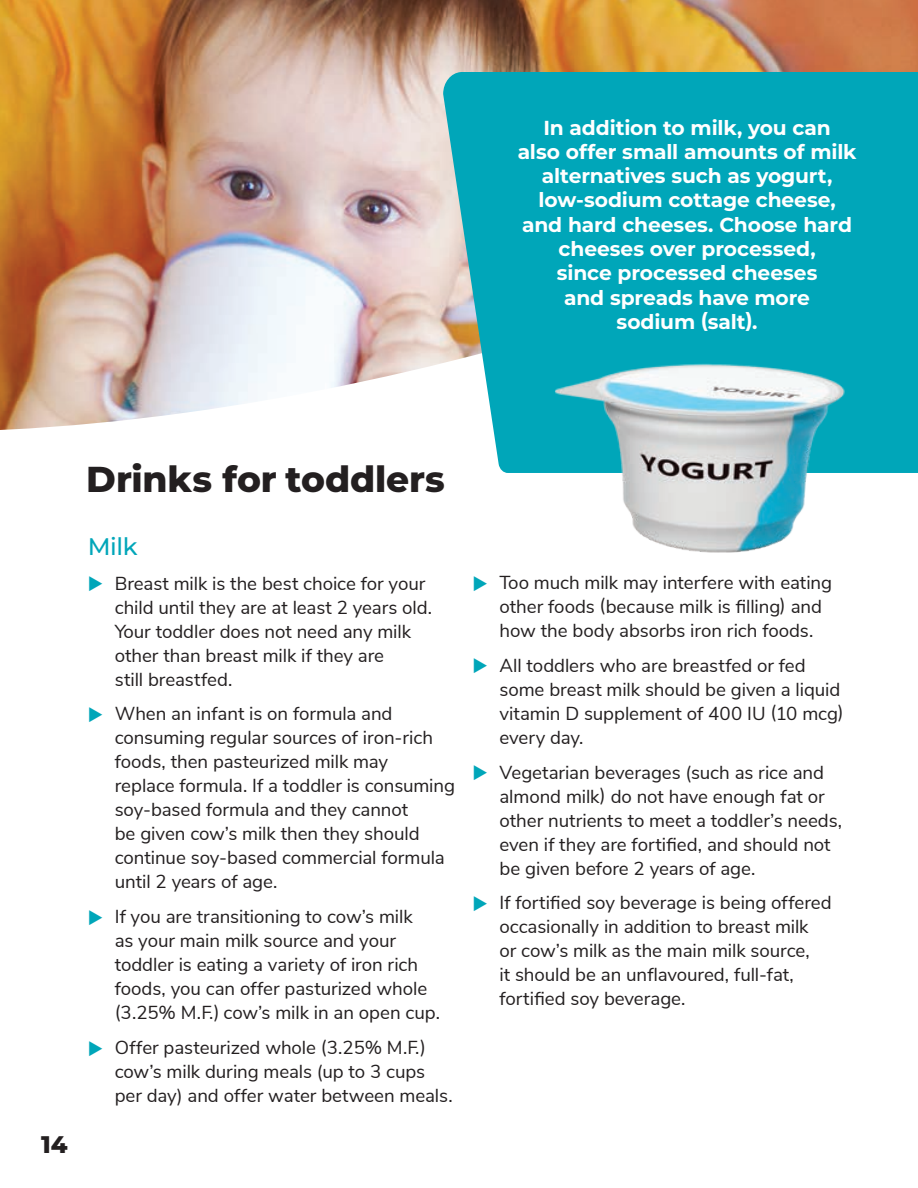
<style>
.page{position:relative;width:918px;height:1188px;background:#fff}
.page>*{position:absolute;margin:0;border:0;box-sizing:border-box;transform-origin:0 0}
.t1{font:800 36px "Montserrat";letter-spacing:-.005em;color:#231f20}
.t2{font:500 24px "Montserrat";color:#00a6b9}
.t3{font:800 24px "Montserrat";color:#231f20}
.t4{font:700 20.25px/24.3px "Montserrat";letter-spacing:-.005em;color:#fff;text-align:center}
.t5{font:18.75px/24px "Nunito Sans";letter-spacing:-.005em;color:#231f20}
.s1{color:#00a6b9}
</style>
<div class="page">
<img style="left:0;top:0;width:918px;height:284px">
<svg style="left:0;top:284px;width:443px;height:146px"></svg>
<svg style="left:443px;top:72px;width:475px;height:401px;background:#1ab"></svg>
<img style="left:545px;top:351px;width:341px;height:202px">
<p class="t4" style="left:518px;top:114px;width:340px">In addition to milk, you can<br>also offer small amounts of milk alternatives such as yogurt, low-sodium cottage cheese, and hard cheeses. Choose hard cheeses over processed,<br>since processed cheeses<br>and spreads have more<br>sodium (salt).</p>
<p class="t3" style="left:41px;top:1127px;width:28px">14</p>
<h1 class="t1" style="left:86px;top:453px;width:360px">Drinks for toddlers</h1>
<p class="t2" style="left:88px;top:530px;width:51px">Milk</p>
<p class="t5" style="left:115px;top:570px;width:319px;text-indent:-27px"><span class="s1">◆</span> Breast milk is the best choice for your child until they are at least 2 years old.<br>Your toddler does not need any milk other than breast milk if they are<br>still breastfed.</p>
<p class="t5" style="left:115px;top:701px;width:342px;text-indent:-27px"><span class="s1">◆</span> When an infant is on formula and consuming regular sources of iron-rich foods, then pasteurized milk may<br>replace formula. If a toddler is consuming soy-based formula and they cannot<br>be given cow’s milk then they should continue soy-based commercial formula until 2 years of age.</p>
<p class="t5" style="left:115px;top:904px;width:327px;text-indent:-27px"><span class="s1">◆</span> If you are transitioning to cow’s milk<br>as your main milk source and your toddler is eating a variety of iron rich foods, you can offer pasturized whole (3.25% M.F.) cow’s milk in an open cup.</p>
<p class="t5" style="left:115px;top:1034px;width:339px;text-indent:-27px"><span class="s1">◆</span> Offer pasteurized whole (3.25% M.F.) cow’s milk during meals (up to 3 cups per day) and offer water between meals.</p>
<p class="t5" style="left:500px;top:569px;width:334px;text-indent:-27px"><span class="s1">◆</span> Too much milk may interfere with eating other foods (because milk is filling) and how the body absorbs iron rich foods.</p>
<p class="t5" style="left:499px;top:652px;width:346px;text-indent:-27px"><span class="s1">◆</span> All toddlers who are breastfed or fed some breast milk should be given a liquid vitamin D supplement of 400 IU (10 mcg) every day.</p>
<p class="t5" style="left:499px;top:759px;width:344px;text-indent:-27px"><span class="s1">◆</span> Vegetarian beverages (such as rice and almond milk) do not have enough fat or other nutrients to meet a toddler’s needs, even if they are fortified, and should not be given before 2 years of age.</p>
<p class="t5" style="left:499px;top:890px;width:334px;text-indent:-27px"><span class="s1">◆</span> If fortified soy beverage is being offered occasionally in addition to breast milk<br>or cow’s milk as the main milk source,<br>it should be an unflavoured, full-fat, fortified soy beverage.</p>
</div>
